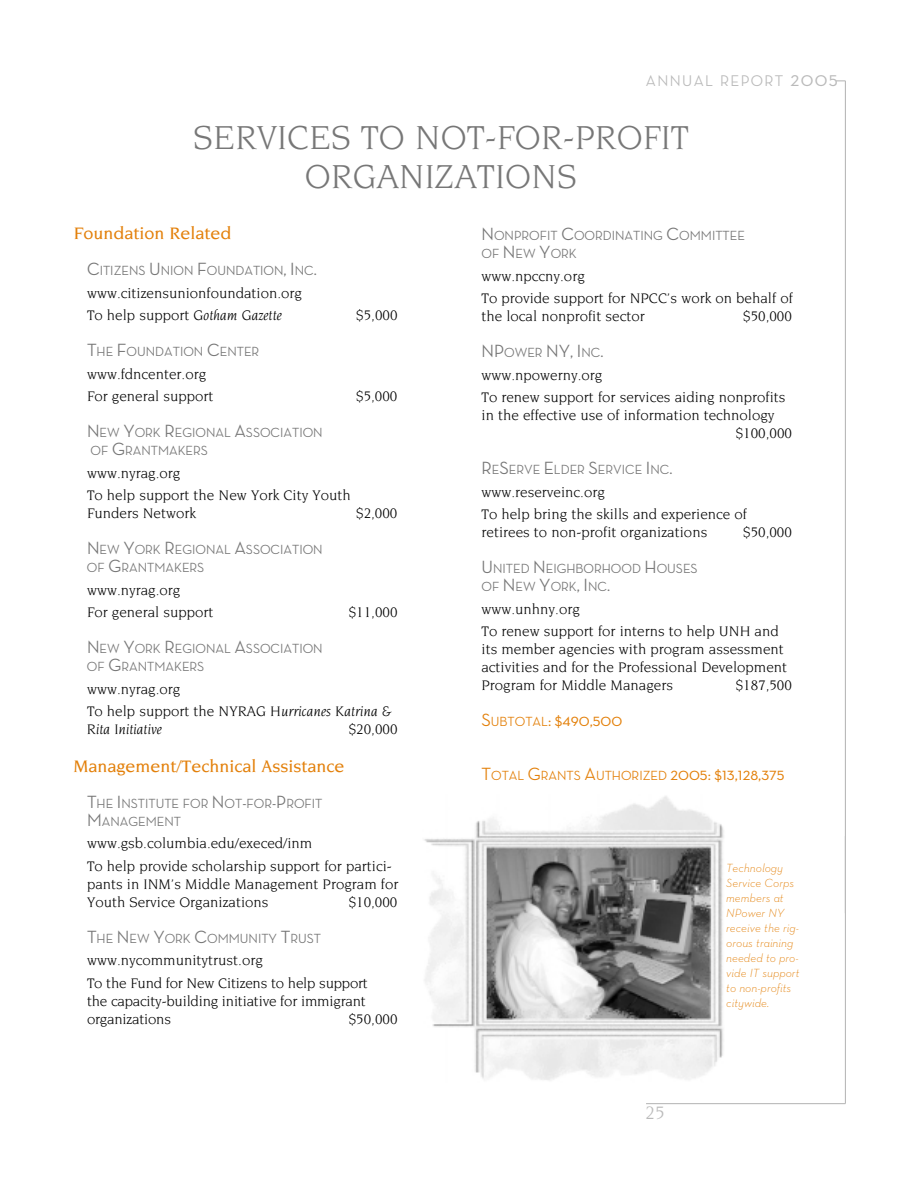
<style>
.page{position:relative;width:918px;height:1188px;background:#fff}
.page>*{position:absolute;margin:0;border:0;box-sizing:border-box;transform-origin:0 0}
.t1{font:36px/39px "Novarese";color:#777;text-align:center}
.t2{font:19.5px "Novarese";color:#bababa}
.t3{font:500 18px "Neutra Display";color:#e3800a}
.t4{font:500 18px "Novarese";color:#e3800a}
.t5{font:500 18px "Neutra Display";color:#777}
.t6{font:500 15.75px "Neutra Display";letter-spacing:.09em;color:#bababa}
.t7{font:15px/22.5px "Novarese";color:#000}
.t8{font:italic 15px "Novarese";color:#000}
.t9{font:500 13.5px/18px "Neutra Display";color:#777}
.t10{font:italic 300 12px/15px "Neutra Text";color:#e3800a}
.s1{font-size:21px}
.s2{font-size:18px}
.s3{font-style:italic}
.s4{font-size:13.5px}
</style>
<div class="page">
<hr style="left:646px;top:1103px;width:199px;height:1px;background:#bababa">
<hr style="left:845px;top:81px;width:1px;height:832px;background:#bababa">
<hr style="left:845px;top:836px;width:1px;height:268px;background:#bababa">
<img style="left:424px;top:796px;width:300px;height:284px">
<p class="t6" style="left:646px;top:74px;width:194px">ANNUAL REPORT <span class="s1">2005</span></p>
<h1 class="t1" style="left:193px;top:120px;width:497px">SERVICES TO NOT-FOR-PROFIT<br>ORGANIZATIONS</h1>
<p class="t4" style="left:74px;top:226px;width:159px">Foundation Related</p>
<p class="t9" style="left:87px;top:263px;width:231px"><span class="s2">C</span>ITIZENS <span class="s2">U</span>NION <span class="s2">F</span>OUNDATION<span class="s2">, I</span>NC<span class="s2">.</span></p>
<p class="t7" style="left:87px;top:283px;width:217px">www.citizensunionfoundation.org<br>To help support <span class="s3">Gotham Gazette</span></p>
<p class="t9" style="left:482px;top:228px;width:265px"><span class="s2">N</span>ONPROFIT <span class="s2">C</span>OORDINATING <span class="s2">C</span>OMMITTEE<br>OF <span class="s2">N</span>EW <span class="s2">Y</span>ORK</p>
<p class="t7" style="left:482px;top:266px;width:313px">www.npccny.org<br>To provide support for NPCC’s work on behalf of</p>
<p class="t7" style="left:482px;top:306px;width:165px">the local nonprofit sector</p>
<p class="t7" style="left:743px;top:306px;width:50px">$50,000</p>
<p class="t5" style="left:482px;top:345px;width:123px">NP<span class="s4">OWER</span> NY, I<span class="s4">NC</span>.</p>
<p class="t7" style="left:482px;top:365px;width:306px">www.npowerny.org<br>To renew support for services aiding nonprofits</p>
<p class="t7" style="left:736px;top:407px;width:58px;line-height:18px;text-indent:-254px">in the effective use of information technology $100,000</p>
<p class="t9" style="left:482px;top:462px;width:193px"><span class="s2">R</span>E<span class="s2">S</span>ERVE <span class="s2">E</span>LDER <span class="s2">S</span>ERVICE <span class="s2">I</span>NC<span class="s2">.</span></p>
<p class="t7" style="left:482px;top:482px;width:267px">www.reserveinc.org<br>To help bring the skills and experience of</p>
<p class="t7" style="left:482px;top:522px;width:227px">retirees to non-profit organizations</p>
<p class="t7" style="left:743px;top:522px;width:50px">$50,000</p>
<p class="t9" style="left:482px;top:561px;width:218px"><span class="s2">U</span>NITED <span class="s2">N</span>EIGHBORHOOD <span class="s2">H</span>OUSES<br>OF <span class="s2">N</span>EW <span class="s2">Y</span>ORK<span class="s2">, I</span>NC<span class="s2">.</span></p>
<p class="t7" style="left:482px;top:599px;width:299px">www.unhny.org<br>To renew support for interns to help UNH and</p>
<p class="t7" style="left:482px;top:641px;width:307px;line-height:18px">its member agencies with program assessment activities and for the Professional Development<br>Program for Middle Managers</p>
<p class="t7" style="left:356px;top:305px;width:43px">$5,000</p>
<p class="t9" style="left:87px;top:344px;width:174px"><span class="s2">T</span>HE <span class="s2">F</span>OUNDATION <span class="s2">C</span>ENTER</p>
<p class="t7" style="left:87px;top:364px;width:128px">www.fdncenter.org<br>For general support</p>
<p class="t7" style="left:356px;top:386px;width:43px">$5,000</p>
<p class="t9" style="left:87px;top:425px;width:237px"><span class="s2">N</span>EW <span class="s2">Y</span>ORK <span class="s2">R</span>EGIONAL <span class="s2">A</span>SSOCIATION<br>OF <span class="s2">G</span>RANTMAKERS</p>
<p class="t7" style="left:87px;top:463px;width:265px">www.nyrag.org<br>To help support the New York City Youth</p>
<p class="t7" style="left:87px;top:503px;width:111px">Funders Network</p>
<p class="t7" style="left:356px;top:503px;width:43px">$2,000</p>
<p class="t9" style="left:87px;top:542px;width:237px"><span class="s2">N</span>EW <span class="s2">Y</span>ORK <span class="s2">R</span>EGIONAL <span class="s2">A</span>SSOCIATION<br>OF <span class="s2">G</span>RANTMAKERS</p>
<p class="t7" style="left:87px;top:580px;width:128px">www.nyrag.org<br>For general support</p>
<p class="t7" style="left:349px;top:602px;width:50px">$11,000</p>
<p class="t9" style="left:87px;top:641px;width:237px"><span class="s2">N</span>EW <span class="s2">Y</span>ORK <span class="s2">R</span>EGIONAL <span class="s2">A</span>SSOCIATION<br>OF <span class="s2">G</span>RANTMAKERS</p>
<p class="t7" style="left:87px;top:679px;width:306px">www.nyrag.org<br>To help support the NYRAG <span class="s3">Hurricanes Katrina &amp;</span></p>
<p class="t8" style="left:87px;top:723px;width:76px">Rita Initiative</p>
<p class="t7" style="left:349px;top:719px;width:50px">$20,000</p>
<p class="t4" style="left:74px;top:759px;width:272px">Management/Technical Assistance</p>
<p class="t9" style="left:87px;top:796px;width:237px"><span class="s2">T</span>HE <span class="s2">I</span>NSTITUTE FOR <span class="s2">N</span>OT<span class="s2">-</span>FOR<span class="s2">-P</span>ROFIT<br><span class="s2">M</span>ANAGEMENT</p>
<p class="t7" style="left:87px;top:833px;width:306px">www.gsb.columbia.edu/execed/inm<br>To help provide scholarship support for partici-</p>
<p class="t7" style="left:87px;top:876px;width:313px;line-height:18px">pants in INM’s Middle Management Program for<br>Youth Service Organizations</p>
<p class="t7" style="left:736px;top:675px;width:58px">$187,500</p>
<p class="t3" style="left:482px;top:714px;width:142px">S<span class="s4">UBTOTAL</span>: $490,500</p>
<p class="t3" style="left:482px;top:768px;width:305px">T<span class="s4">OTAL</span> G<span class="s4">RANTS</span> A<span class="s4">UTHORIZED</span> 2005: $13,128,375</p>
<p class="t10" style="left:726px;top:861px;width:75px">Technology<br>Service Corps members at<br>NPower NY receive the rig&shy;orous training needed to pro&shy;vide IT support to non-profits citywide.</p>
<p class="t7" style="left:349px;top:892px;width:50px">$10,000</p>
<p class="t9" style="left:87px;top:931px;width:236px"><span class="s2">T</span>HE <span class="s2">N</span>EW <span class="s2">Y</span>ORK <span class="s2">C</span>OMMUNITY <span class="s2">T</span>RUST</p>
<p class="t7" style="left:87px;top:950px;width:282px">www.nycommunitytrust.org<br>To the Fund for New Citizens to help support</p>
<p class="t7" style="left:87px;top:993px;width:280px;line-height:18px">the capacity-building initiative for immigrant organizations</p>
<p class="t7" style="left:349px;top:1009px;width:50px">$50,000</p>
<h2 class="t2" style="left:645px;top:1104px;width:21px">25</h2>
</div>
